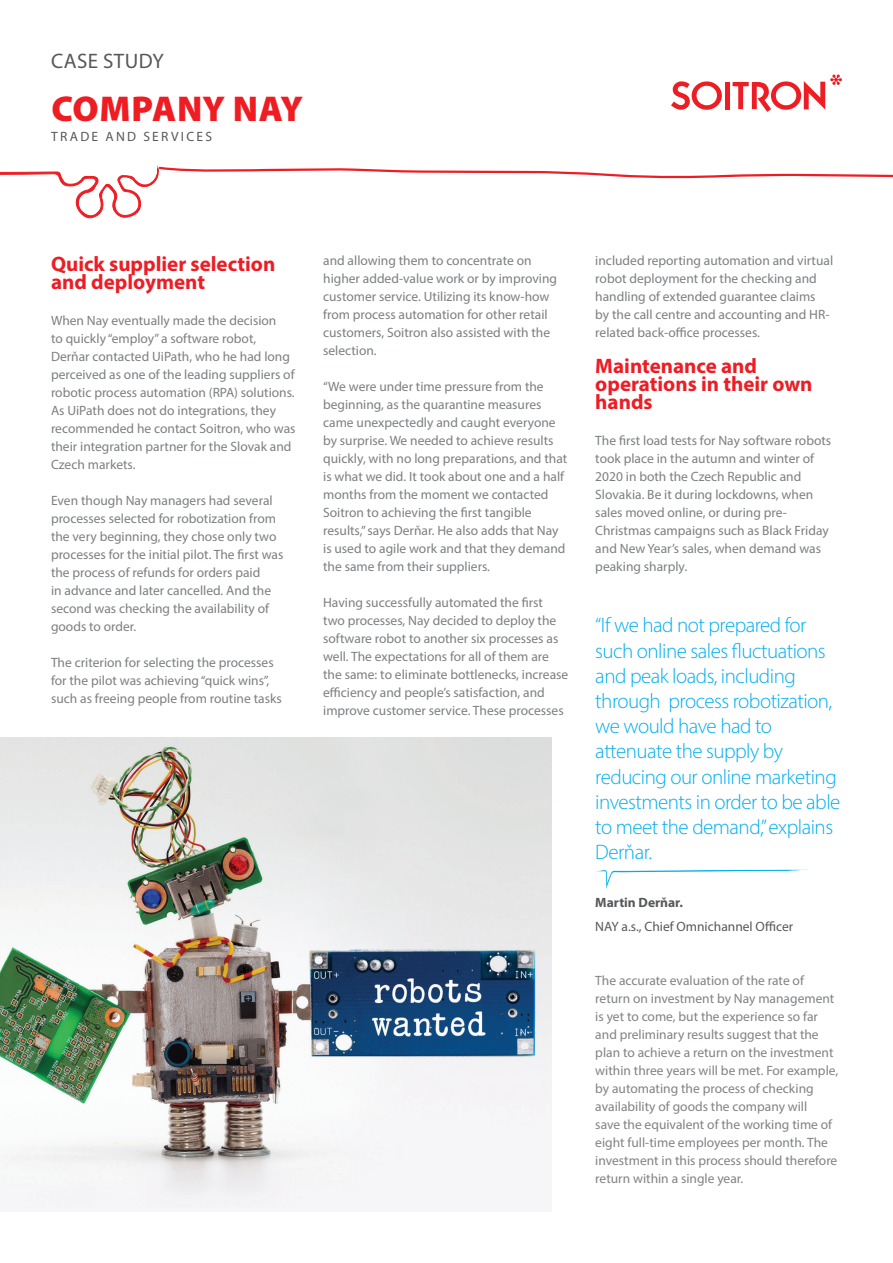
<style>
.page{position:relative;width:893px;height:1263px;background:#fff}
.page>*{position:absolute;margin:0;border:0;box-sizing:border-box;transform-origin:0 0}
.t1{font:900 36px "Myriad Pro";letter-spacing:.01em;color:#ee1d23}
.t2{font:300 21px/25.2px "Myriad Pro";letter-spacing:-.025em;color:#00aeef}
.t3{font:700 21px/18px "Myriad Pro";color:#ec1d25}
.t4{font:21px "Myriad Pro";letter-spacing:.02em;color:#57585a}
.t5{font:13.5px/18px "Myriad Pro";color:#7c7f81}
.t6{font:13.5px/18px "Myriad Pro";color:#808285}
.t7{font:13.5px "Myriad Pro";color:#57585a}
.t8{font:13.5px "Myriad Pro";letter-spacing:.17em;color:#57585a}
.t9{font:700 13.5px "Myriad Pro";color:#57585a}
</style>
<div class="page">
<svg style="left:0;top:165px;width:893px;height:54px"></svg>
<hr style="left:725px;top:82px;width:4px;height:27px;background:#ee1d23">
<svg style="left:732px;top:75px;width:110px;height:37px"></svg>
<svg style="left:671px;top:81px;width:51px;height:29px"></svg>
<svg style="left:596px;top:870px;width:213px;height:19px"></svg>
<img style="left:0;top:738px;width:551px;height:474px">
<h2 class="t4" style="left:51px;top:48px;width:114px">CASE STUDY</h2>
<h1 class="t1" style="left:51px;top:85px;width:253px">COMPANY NAY</h1>
<p class="t8" style="left:51px;top:128px;width:162px">TRADE AND SERVICES</p>
<h2 class="t3" style="left:51px;top:254px;width:226px">Quick supplier selection and deployment</h2>
<p class="t5" style="left:51px;top:311px;width:246px">When Nay eventually made the decision<br>to quickly “employ” a software robot, Derňar contacted UiPath, who he had long perceived as one of the leading suppliers of robotic process automation (RPA) solutions.<br>As UiPath does not do integrations, they recommended he contact Soitron, who was their integration partner for the Slovak and Czech markets.</p>
<p class="t5" style="left:51px;top:491px;width:234px">Even though Nay managers had several processes selected for robotization from the very beginning, they chose only two processes for the initial pilot. The first was the process of refunds for orders paid<br>in advance and later cancelled. And the second was checking the availability of goods to order.</p>
<p class="t5" style="left:51px;top:653px;width:232px">The criterion for selecting the processes for the pilot was achieving “quick wins”, such as freeing people from routine tasks</p>
<p class="t5" style="left:323px;top:251px;width:235px">and allowing them to concentrate on higher added-value work or by improving customer service. Utilizing its know-how from process automation for other retail customers, Soitron also assisted with the selection.</p>
<p class="t5" style="left:323px;top:377px;width:246px">“We were under time pressure from the beginning, as the quarantine measures came unexpectedly and caught everyone by surprise. We needed to achieve results quickly, with no long preparations, and that is what we did. It took about one and a half months from the moment we contacted Soitron to achieving the first tangible results,” says Derňar. He also adds that Nay is used to agile work and that they demand the same from their suppliers.</p>
<p class="t5" style="left:323px;top:593px;width:247px">Having successfully automated the first<br>two processes, Nay decided to deploy the software robot to another six processes as well. The expectations for all of them are the same: to eliminate bottlenecks, increase efficiency and people’s satisfaction, and improve customer service. These processes</p>
<p class="t5" style="left:595px;top:251px;width:239px">included reporting automation and virtual robot deployment for the checking and handling of extended guarantee claims<br>by the call centre and accounting and HR&shy;related back-office processes.</p>
<h2 class="t3" style="left:595px;top:356px;width:219px">Maintenance and operations in their own hands</h2>
<p class="t5" style="left:595px;top:432px;width:237px">The first load tests for Nay software robots took place in the autumn and winter of 2020 in both the Czech Republic and Slovakia. Be it during lockdowns, when sales moved online, or during pre-Christmas campaigns such as Black Friday and New Year’s sales, when demand was peaking sharply.</p>
<p class="t2" style="left:595px;top:612px;width:247px">“If we had not prepared for such online sales fluctuations and peak loads, including through process robotization, we would have had to attenuate the supply by reducing our online marketing investments in order to be able to meet the demand,” explains<br>Derňar.</p>
<p class="t9" style="left:595px;top:894px;width:89px">Martin Derňar.</p>
<p class="t7" style="left:595px;top:918px;width:199px">NAY a.s., Chief Omnichannel Officer</p>
<p class="t6" style="left:595px;top:971px;width:244px">The accurate evaluation of the rate of return on investment by Nay management is yet to come, but the experience so far and preliminary results suggest that the plan to achieve a return on the investment within three years will be met. For example, by automating the process of checking availability of goods the company will<br>save the equivalent of the working time of eight full-time employees per month. The investment in this process should therefore return within a single year.</p>
</div>
